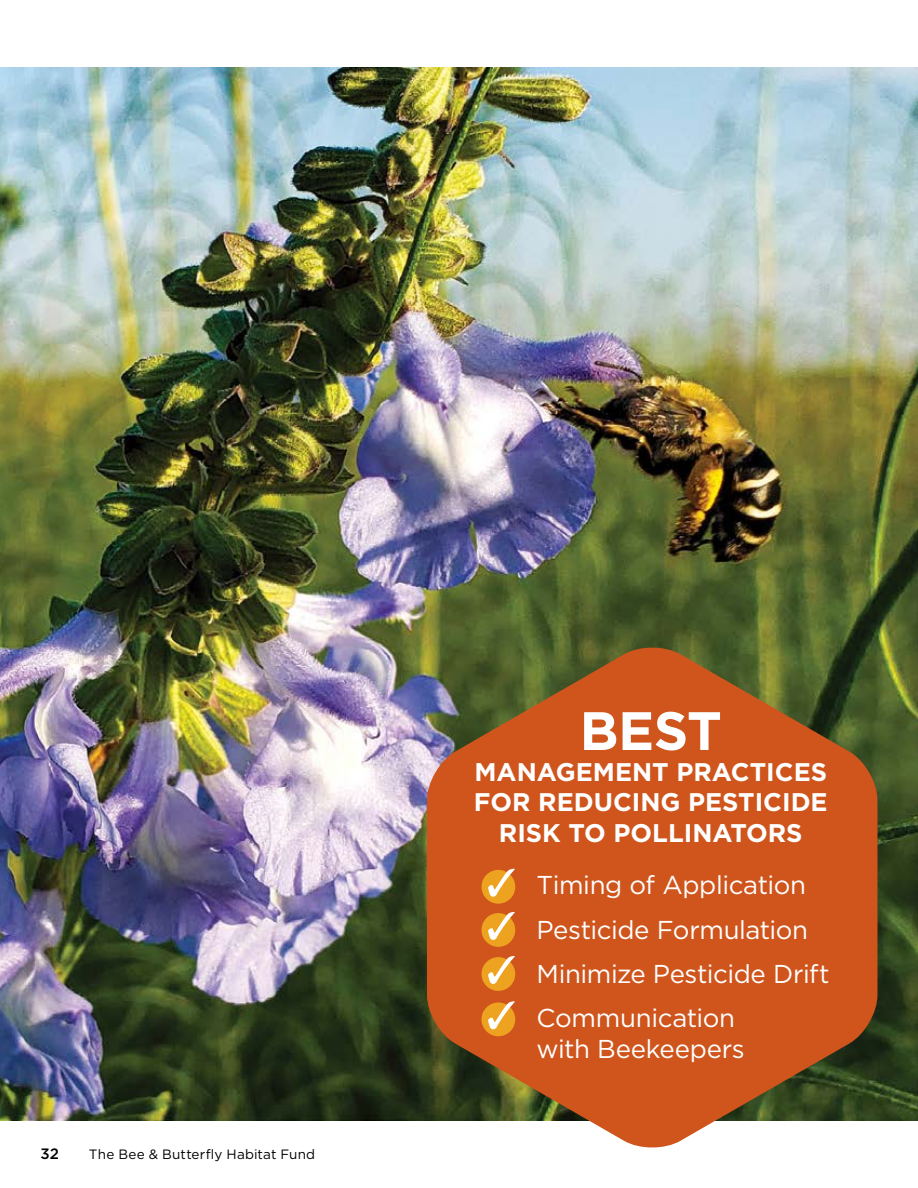
<style>
.page{position:relative;width:918px;height:1188px;background:#fff}
.page>*{position:absolute;margin:0;border:0;box-sizing:border-box;transform-origin:0 0}
.t1{font:700 54px "Gotham";color:#fff}
.t2{font:25.8px/44.2px "Gotham";letter-spacing:-.015em;color:#fff}
.t3{font:700 25.5px/30.6px "Gotham";color:#fff;text-align:center}
.t4{font:500 15px "Gotham";color:#000}
.t5{font:13.5px "Gotham";letter-spacing:.015em;color:#000}
</style>
<div class="page">
<img style="left:0;top:68px;width:918px;height:1052px">
<svg style="left:427px;top:645px;width:450px;height:503px;fill:#cf551c"></svg>
<div style="left:482px;top:870px;width:33px;height:34px;background:#eea320;border-radius:50%"></div>
<svg style="left:488px;top:869px;width:27px;height:28px"></svg>
<div style="left:482px;top:913px;width:33px;height:34px;background:#eea320;border-radius:50%"></div>
<svg style="left:488px;top:912px;width:27px;height:28px"></svg>
<div style="left:482px;top:957px;width:33px;height:34px;background:#eea320;border-radius:50%"></div>
<svg style="left:488px;top:956px;width:27px;height:28px"></svg>
<div style="left:482px;top:1003px;width:33px;height:33px;background:#eea320;border-radius:50%"></div>
<svg style="left:488px;top:1001px;width:27px;height:28px"></svg>
<p class="t4" style="left:40px;top:1144px;width:20px">32</p>
<p class="t5" style="left:89px;top:1146px;width:228px">The Bee &amp; Butterfly Habitat Fund</p>
<h1 class="t1" style="left:580px;top:695px;width:144px">BEST</h1>
<p class="t3" style="left:474px;top:756px;width:355px">MANAGEMENT PRACTICES<br>FOR REDUCING PESTICIDE<br>RISK TO POLLINATORS</p>
<p class="t2" style="left:537px;top:863px;width:295px">Timing of Application<br>Pesticide Formulation<br>Minimize Pesticide Drift<br>Communication</p>
<p class="t2" style="left:537px;top:1026px;width:210px">with Beekeepers</p>
</div>
